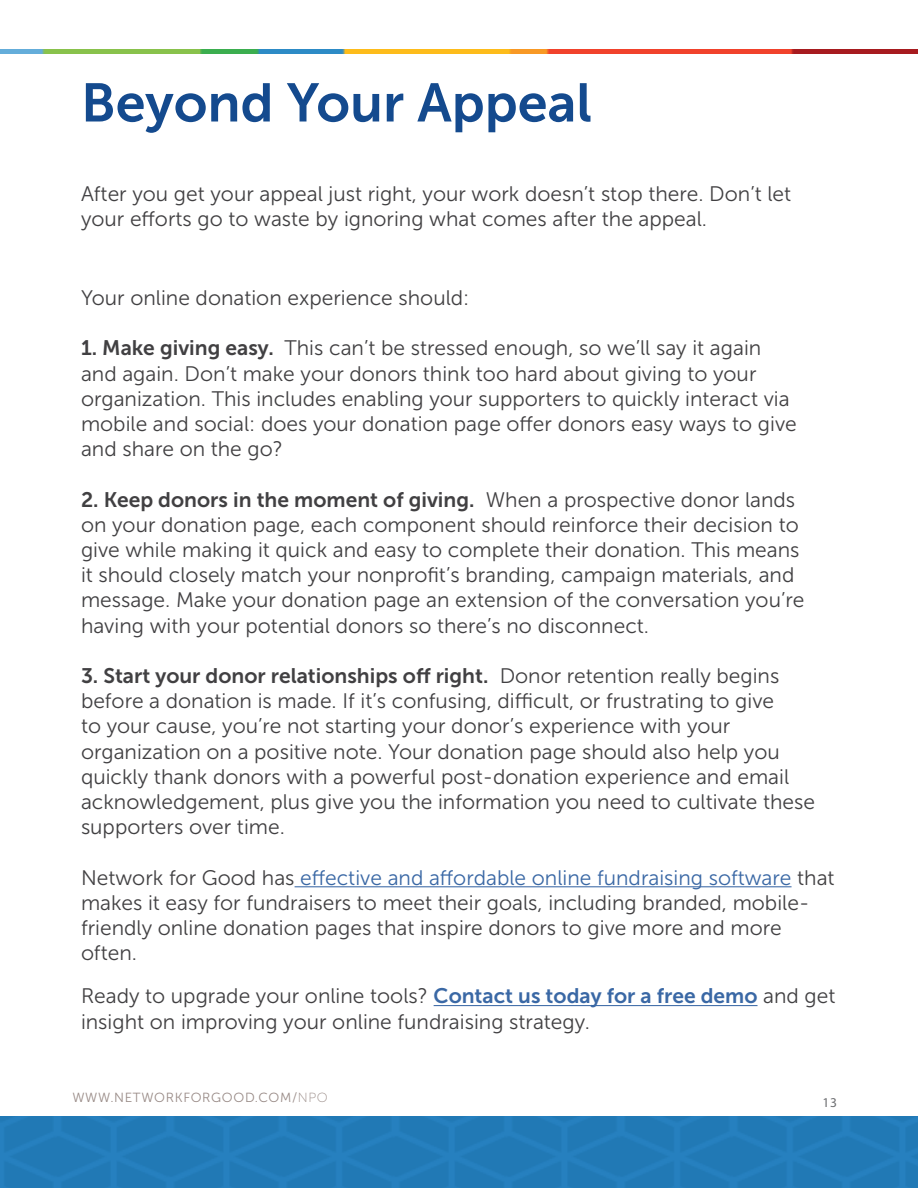
<style>
.page{position:relative;width:918px;height:1188px;background:#fff}
.page>*{position:absolute;margin:0;border:0;box-sizing:border-box;transform-origin:0 0}
.t1{font:54px "Museo Sans 700";color:#144a8e}
.t2{font:21px/25.2px "Museo Sans 300";color:#414042}
.t3{font:21px "Museo Sans 700";color:#414042}
.t4{font:13.5px "Myriad Pro";color:#6d6e71}
.t5{font:13.2px "Museo Sans 300";letter-spacing:.05em;color:#988a86}
.s1{font-family:"Museo Sans 700"}
.s2{font-family:"Museo Sans 300"}
.s3{color:#3a68a5}
.s4{font-family:"Museo Sans 700";color:#3a68a5}
.s5{font-family:"Museo Sans 100"}
</style>
<div class="page">
<img style="left:0;top:1117px;width:918px;height:71px">
<img style="left:0;top:50px;width:918px;height:4px">
<hr style="left:295px;top:886px;width:497px;height:1px;background:#3a68a5">
<hr style="left:434px;top:1005px;width:324px;height:1px;background:#3a68a5">
<h1 class="t1" style="left:81px;top:73px;width:512px">Beyond Your Appeal</h1>
<p class="t2" style="left:81px;top:181px;width:712px">After you get your appeal just right, your work doesn’t stop there. Don’t let your efforts go to waste by ignoring what comes after the appeal.</p>
<p class="t2" style="left:81px;top:285px;width:390px">Your online donation experience should:</p>
<p class="t2" style="left:81px;top:336px;width:717px"><span class="s1">1. Make giving easy.</span> This can’t be stressed enough, so we’ll say it again and again. Don’t make your donors think too hard about giving to your organization. This includes enabling your supporters to quickly interact via mobile and social: does your donation page offer donors easy ways to give and share on the go?</p>
<p class="t3" style="left:81px;top:488px;width:716px">2. Keep donors in the moment of giving. <span class="s2">When a prospective donor lands</span></p>
<p class="t2" style="left:81px;top:512px;width:725px">on your donation page, each component should reinforce their decision to give while making it quick and easy to complete their donation. This means it should closely match your nonprofit’s branding, campaign materials, and message. Make your donation page an extension of the conversation you’re having with your potential donors so there’s no disconnect.</p>
<p class="t3" style="left:81px;top:664px;width:700px">3. Start your donor relationships off right. <span class="s2">Donor retention really begins</span></p>
<p class="t2" style="left:81px;top:689px;width:736px">before a donation is made. If it’s confusing, difficult, or frustrating to give<br>to your cause, you’re not starting your donor’s experience with your organization on a positive note. Your donation page should also help you quickly thank donors with a powerful post-donation experience and email acknowledgement, plus give you the information you need to cultivate these supporters over time.</p>
<p class="t2" style="left:81px;top:865px;width:755px">Network for Good has <span class="s3">effective and affordable online fundraising software</span> that makes it easy for fundraisers to meet their goals, including branded, mobile&shy;friendly online donation pages that inspire donors to give more and more often.</p>
<p class="t2" style="left:81px;top:984px;width:756px">Ready to upgrade your online tools? <span class="s4">Contact us today for a free demo</span> and get insight on improving your online fundraising strategy.</p>
<p class="t5" style="left:72px;top:1090px;width:257px">WWW.NETWORKFORGOOD.COM/<span class="s5">NPO</span></p>
<p class="t4" style="left:822px;top:1094px;width:16px">13</p>
</div>
